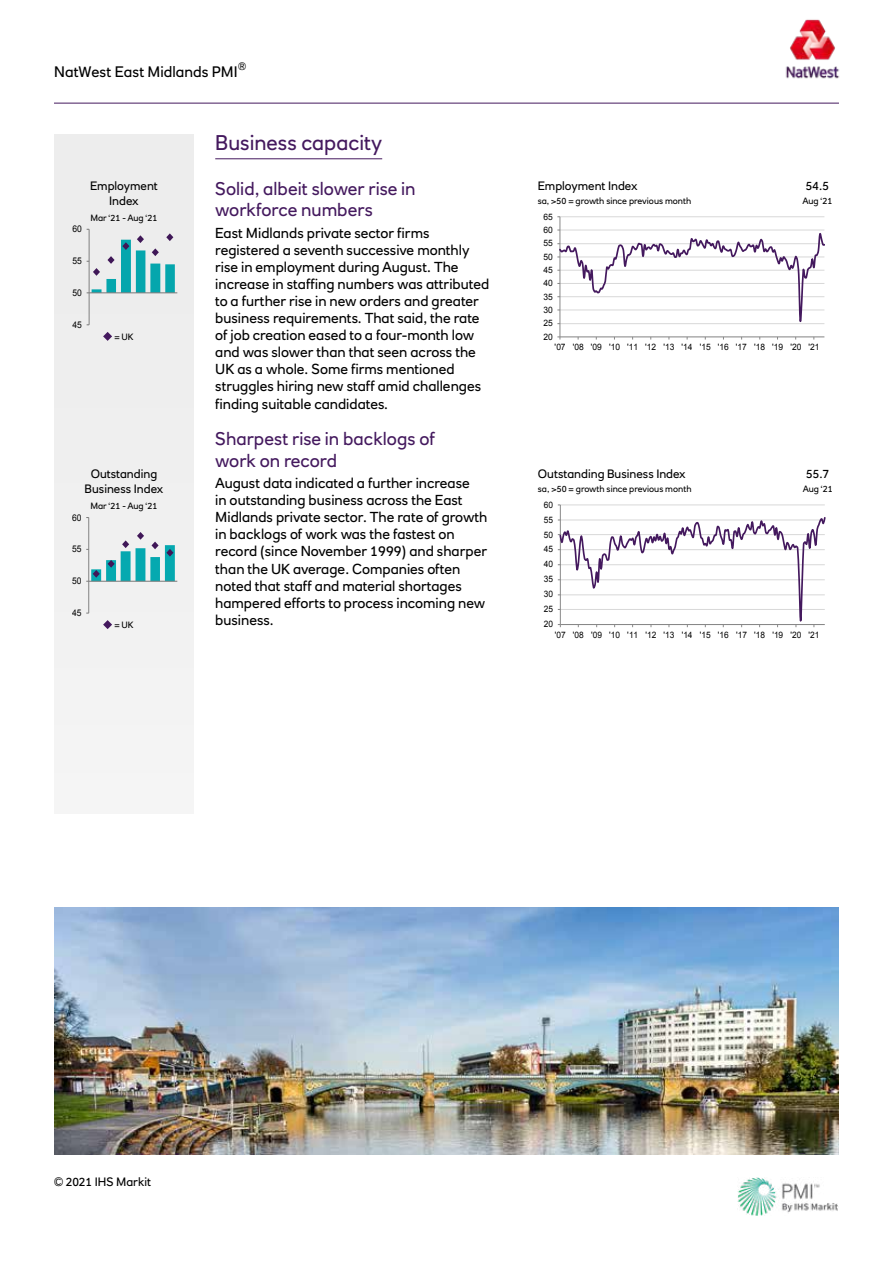
<style>
.page{position:relative;width:893px;height:1263px;background:#fff}
.page>*{position:absolute;margin:0;border:0;box-sizing:border-box;transform-origin:0 0}
.t1{font:21px "RN House Sans";color:#44195e}
.t2{font:18px/21.6px "RN House Sans";color:#44195e}
.t3{font:15px "RN House Sans";letter-spacing:.005em;color:#000}
.t4{font:14.25px/17.1px "RN House Sans";color:#000}
.t5{font:12px/14.4px "RN House Sans";color:#000;text-align:center}
.t6{font:10.5px "RN House Sans";color:#000}
.t7{font:9.3px "Arial";letter-spacing:-.015em;color:#000;scale:.92 1}
.t8{font:9.15px "Arial";letter-spacing:-.015em;color:#000;scale:.92 1}
.t9{font:9px "RN House Sans";color:#000}
.t10{font:8.85px "Arial";letter-spacing:-.005em;color:#000;scale:.96 1}
.t11{font:8.85px "Arial";letter-spacing:-.005em;color:#000;scale:.94 1}
</style>
<div class="page">
<hr style="left:54px;top:103px;width:785px;height:1px;background:#44195e">
<img style="left:737px;top:1177px;width:101px;height:38px">
<hr style="left:54px;top:1154px;width:785px;height:1px;background:#44195e">
<img style="left:785px;top:19px;width:55px;height:60px">
<div style="left:54px;top:134px;width:140px;height:680px;background:#ededed"></div>
<hr style="left:215px;top:159px;width:167px;height:1px;background:#44195e">
<hr style="left:560px;top:216px;width:264px;height:1px;background:#d9d9d9">
<hr style="left:559px;top:217px;width:1px;height:120px;background:#868686">
<hr style="left:560px;top:336px;width:264px;height:1px;background:#868686">
<svg style="left:557px;top:230px;width:268px;height:97px"></svg>
<hr style="left:89px;top:229px;width:1px;height:96px;background:#868686">
<hr style="left:89px;top:292px;width:88px;height:1px;background:#868686">
<svg style="left:87px;top:229px;width:88px;height:64px"></svg>
<hr style="left:560px;top:504px;width:265px;height:1px;background:#d9d9d9">
<hr style="left:560px;top:505px;width:1px;height:119px;background:#868686">
<svg style="left:558px;top:516px;width:267px;height:111px"></svg>
<hr style="left:88px;top:517px;width:1px;height:96px;background:#868686">
<hr style="left:89px;top:581px;width:88px;height:1px;background:#868686">
<svg style="left:86px;top:532px;width:89px;height:50px"></svg>
<svg style="left:103px;top:332px;width:9px;height:9px"></svg>
<svg style="left:103px;top:620px;width:9px;height:9px"></svg>
<img style="left:54px;top:908px;width:785px;height:246px">
<p class="t6" style="left:238px;top:62px;width:10px">®</p>
<p class="t3" style="left:54px;top:66px;width:185px">NatWest East Midlands PMI</p>
<h1 class="t1" style="left:215px;top:134px;width:168px">Business capacity</h1>
<p class="t5" style="left:90px;top:180px;width:69px">Employment<br>Index</p>
<p class="t7" style="left:72px;top:226px;width:12px">60</p>
<p class="t9" style="left:90px;top:214px;width:69px">Mar ‘21 - Aug ‘21</p>
<p class="t7" style="left:72px;top:257px;width:12px">55</p>
<p class="t7" style="left:72px;top:289px;width:12px">50</p>
<p class="t7" style="left:72px;top:321px;width:12px">45</p>
<p class="t9" style="left:114px;top:333px;width:21px">= UK</p>
<p class="t5" style="left:85px;top:468px;width:80px">Outstanding<br>Business Index</p>
<p class="t8" style="left:72px;top:514px;width:12px">60</p>
<p class="t9" style="left:90px;top:502px;width:69px">Mar ‘21 - Aug ‘21</p>
<p class="t8" style="left:72px;top:546px;width:12px">55</p>
<p class="t8" style="left:72px;top:578px;width:12px">50</p>
<p class="t8" style="left:72px;top:609px;width:12px">45</p>
<p class="t9" style="left:114px;top:621px;width:21px">= UK</p>
<p class="t2" style="left:215px;top:179px;width:202px">Solid, albeit slower rise in workforce numbers</p>
<p class="t4" style="left:215px;top:225px;width:275px">East Midlands private sector firms registered a seventh successive monthly rise in employment during August. The increase in staffing numbers was attributed to a further rise in new orders and greater business requirements. That said, the rate of job creation eased to a four-month low and was slower than that seen across the UK as a whole. Some firms mentioned struggles hiring new staff amid challenges finding suitable candidates.</p>
<p class="t2" style="left:215px;top:430px;width:221px">Sharpest rise in backlogs of work on record</p>
<p class="t4" style="left:215px;top:476px;width:274px">August data indicated a further increase<br>in outstanding business across the East Midlands private sector. The rate of growth in backlogs of work was the fastest on record (since November 1999) and sharper than the UK average. Companies often noted that staff and material shortages hampered efforts to process incoming new business.</p>
<p class="t5" style="left:538px;top:180px;width:101px">Employment Index</p>
<p class="t9" style="left:538px;top:197px;width:155px">sa, &gt;50 = growth since previous month</p>
<p class="t10" style="left:543px;top:213px;width:11px">65</p>
<p class="t10" style="left:543px;top:226px;width:11px">60</p>
<p class="t10" style="left:543px;top:240px;width:11px">55</p>
<p class="t10" style="left:543px;top:253px;width:11px">50</p>
<p class="t10" style="left:543px;top:266px;width:11px">45</p>
<p class="t10" style="left:543px;top:280px;width:11px">40</p>
<p class="t10" style="left:543px;top:293px;width:11px">35</p>
<p class="t10" style="left:543px;top:306px;width:11px">30</p>
<p class="t10" style="left:543px;top:320px;width:11px">25</p>
<p class="t10" style="left:543px;top:333px;width:11px">20</p>
<p class="t5" style="left:806px;top:180px;width:25px">54.5</p>
<p class="t9" style="left:802px;top:197px;width:32px">Aug ‘21</p>
<p class="t10" style="left:555px;top:344px;width:277px">'07 '08 '09 '10 '11 '12 '13 '14 '15 '16 '17 '18 '19 '20 '21</p>
<p class="t5" style="left:538px;top:468px;width:149px">Outstanding Business Index</p>
<p class="t9" style="left:538px;top:485px;width:155px">sa, &gt;50 = growth since previous month</p>
<p class="t11" style="left:544px;top:501px;width:11px">60</p>
<p class="t11" style="left:544px;top:516px;width:11px">55</p>
<p class="t11" style="left:544px;top:531px;width:11px">50</p>
<p class="t11" style="left:544px;top:546px;width:11px">45</p>
<p class="t11" style="left:544px;top:561px;width:11px">40</p>
<p class="t11" style="left:544px;top:576px;width:11px">35</p>
<p class="t11" style="left:544px;top:591px;width:11px">30</p>
<p class="t11" style="left:544px;top:606px;width:11px">25</p>
<p class="t11" style="left:544px;top:621px;width:11px">20</p>
<p class="t5" style="left:806px;top:468px;width:25px">55.7</p>
<p class="t9" style="left:803px;top:485px;width:32px">Aug ‘21</p>
<p class="t11" style="left:555px;top:631px;width:283px">'07 '08 '09 '10 '11 '12 '13 '14 '15 '16 '17 '18 '19 '20 '21</p>
<p class="t5" style="left:54px;top:1176px;width:99px">© 2021 IHS Markit</p>
</div>
